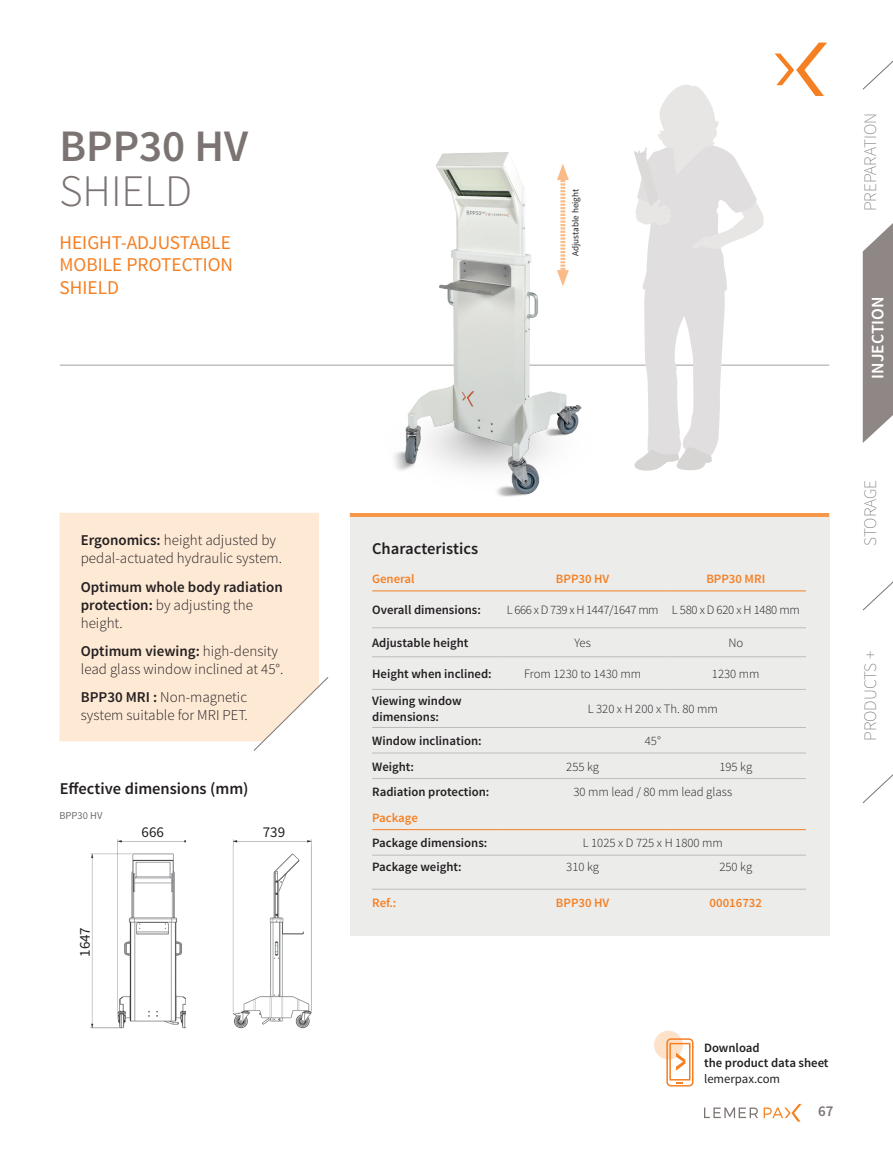
<style>
.page{position:relative;width:893px;height:1149px;background:#fff}
.page>*{position:absolute;margin:0;border:0;box-sizing:border-box;transform-origin:0 0}
.t1{font:600 45px "Source Sans Pro";color:#7b7472}
.t2{font:300 45px "Source Sans Pro";color:#7b7472}
.t3{font:19.5px/22.5px "Source Sans Pro";color:#f58023;text-align:justify}
.t4{font:200 17.55px "Source Sans Pro";color:#7b7472}
.t5{font:600 17.55px "Source Sans Pro";color:#fff}
.t6{font:600 16.5px "Source Sans Pro";color:#231f20}
.t7{font:300 15px/18px "Source Sans Pro";color:#231f20}
.t8{font:600 15px/18px "Source Sans Pro";color:#231f20}
.t9{font:15px "Source Sans Pro";color:#231f20}
.t10{font:600 15px "Source Sans Pro";color:#7b7472}
.t11{font:600 12.75px/15px "Source Sans Pro";color:#231f20}
.t12{font:300 12.75px "Source Sans Pro";color:#231f20}
.t13{font:600 12.75px "Source Sans Pro";color:#f58023}
.t14{font:300 12.75px "Source Sans Pro";letter-spacing:-.03em;color:#231f20}
.t15{font:12.75px "Source Sans Pro";color:#231f20}
.t16{font:10.5px "Source Sans Pro";color:#6c6d70}
.t17{font:9.15px "Source Sans Pro";color:#231f20}
.s1{font-weight:600}
.s2{font-weight:300}
</style>
<div class="page">
<svg style="left:862px;top:774px;width:31px;height:29px"></svg>
<svg style="left:862px;top:60px;width:31px;height:30px"></svg>
<svg style="left:862px;top:581px;width:31px;height:29px"></svg>
<svg style="left:863px;top:223px;width:30px;height:220px;background:#9c9695"></svg>
<svg style="left:775px;top:43px;width:52px;height:53px"></svg>
<svg style="left:704px;top:1103px;width:98px;height:19px"></svg>
<div style="left:752px;top:1119px;width:41px;height:7px;background:#fff"></div>
<hr style="left:60px;top:365px;width:769px;height:1px;background:#7b7472">
<svg style="left:634px;top:85px;width:130px;height:385px"></svg>
<img style="left:90px;top:839px;width:96px;height:190px">
<img style="left:232px;top:839px;width:80px;height:190px">
<img style="left:335px;top:152px;width:266px;height:345px">
<svg style="left:557px;top:164px;width:12px;height:122px"></svg>
<div style="left:654px;top:1030px;width:29px;height:29px;background:#fee1c9;border-radius:50%"></div>
<svg style="left:666px;top:1037px;width:27px;height:49px"></svg>
<div style="left:60px;top:513px;width:259px;height:228px;background:#fee9d5"></div>
<svg style="left:253px;top:676px;width:76px;height:75px"></svg>
<hr style="left:350px;top:513px;width:479px;height:4px;background:#f79749">
<div style="left:350px;top:517px;width:479px;height:418px;background:#ececeb"></div>
<hr style="left:372px;top:627px;width:128px;height:1px;background:#bcbdc0">
<hr style="left:500px;top:627px;width:166px;height:1px;background:#bcbdc0">
<hr style="left:666px;top:627px;width:140px;height:1px;background:#bcbdc0">
<hr style="left:372px;top:656px;width:128px;height:1px;background:#bcbdc0">
<hr style="left:500px;top:656px;width:166px;height:1px;background:#bcbdc0">
<hr style="left:666px;top:656px;width:140px;height:1px;background:#bcbdc0">
<hr style="left:372px;top:689px;width:128px;height:1px;background:#bcbdc0">
<hr style="left:500px;top:689px;width:166px;height:1px;background:#bcbdc0">
<hr style="left:666px;top:689px;width:140px;height:1px;background:#bcbdc0">
<hr style="left:372px;top:727px;width:128px;height:1px;background:#bcbdc0">
<hr style="left:500px;top:727px;width:166px;height:1px;background:#bcbdc0">
<hr style="left:666px;top:727px;width:140px;height:1px;background:#bcbdc0">
<hr style="left:372px;top:752px;width:128px;height:1px;background:#bcbdc0">
<hr style="left:500px;top:752px;width:166px;height:1px;background:#bcbdc0">
<hr style="left:666px;top:752px;width:140px;height:1px;background:#bcbdc0">
<hr style="left:372px;top:778px;width:128px;height:1px;background:#bcbdc0">
<hr style="left:500px;top:778px;width:166px;height:1px;background:#bcbdc0">
<hr style="left:666px;top:778px;width:140px;height:1px;background:#bcbdc0">
<hr style="left:372px;top:854px;width:128px;height:1px;background:#bcbdc0">
<hr style="left:500px;top:854px;width:166px;height:1px;background:#bcbdc0">
<hr style="left:666px;top:854px;width:140px;height:1px;background:#bcbdc0">
<hr style="left:372px;top:888px;width:128px;height:1px;background:#bcbdc0">
<hr style="left:500px;top:888px;width:166px;height:1px;background:#bcbdc0">
<hr style="left:666px;top:888px;width:140px;height:1px;background:#bcbdc0">
<hr style="left:372px;top:590px;width:128px;height:1px;background:#f58023">
<hr style="left:500px;top:590px;width:166px;height:1px;background:#f58023">
<hr style="left:666px;top:590px;width:140px;height:1px;background:#f58023">
<hr style="left:372px;top:829px;width:128px;height:1px;background:#f58023">
<hr style="left:500px;top:829px;width:166px;height:1px;background:#f58023">
<hr style="left:666px;top:829px;width:140px;height:1px;background:#f58023">
<h1 class="t1" style="left:60px;top:118px;width:190px">BPP30 HV</h1>
<h1 class="t2" style="left:60px;top:164px;width:134px">SHIELD</h1>
<h2 class="t3" style="left:60px;top:231px;width:175px">HEIGHT-ADJUSTABLE MOBILE PROTECTION SHIELD</h2>
<p class="t7" style="left:81px;top:531px;width:203px"><span class="s1">Ergonomics:</span> height adjusted by pedal-actuated hydraulic system.</p>
<p class="t8" style="left:81px;top:578px;width:204px">Optimum whole body radiation protection: <span class="s2">by adjusting the height.</span></p>
<p class="t7" style="left:81px;top:641px;width:204px"><span class="s1">Optimum viewing:</span> high-density lead glass window inclined at 45°.</p>
<p class="t7" style="left:81px;top:688px;width:169px"><span class="s1">BPP30 MRI :</span> Non-magnetic system suitable for MRI PET.</p>
<p class="t6" style="left:60px;top:778px;width:190px">Effective dimensions (mm)</p>
<p class="t16" style="left:60px;top:808px;width:44px">BPP30 HV</p>
<p class="t9" style="left:76px;top:956px;width:31px;rotate:-90deg">1647</p>
<p class="t9" style="left:142px;top:822px;width:24px">666</p>
<p class="t9" style="left:263px;top:822px;width:24px">739</p>
<p class="t17" style="left:570px;top:256px;width:68px;rotate:-90deg">Adjustable height</p>
<p class="t6" style="left:372px;top:538px;width:108px">Characteristics</p>
<p class="t13" style="left:372px;top:570px;width:44px">General</p>
<p class="t13" style="left:556px;top:570px;width:55px">BPP30 HV</p>
<p class="t13" style="left:706px;top:570px;width:60px">BPP30 MRI</p>
<p class="t11" style="left:372px;top:602px;width:110px">Overall dimensions:</p>
<p class="t14" style="left:507px;top:602px;width:295px">L 666 x D 739 x H 1447/1647 mm L 580 x D 620 x H 1480 mm</p>
<p class="t11" style="left:372px;top:635px;width:98px">Adjustable height</p>
<p class="t12" style="left:574px;top:635px;width:18px">Yes</p>
<p class="t12" style="left:728px;top:635px;width:16px">No</p>
<p class="t11" style="left:372px;top:666px;width:121px">Height when inclined:</p>
<p class="t12" style="left:524px;top:665px;width:119px">From 1230 to 1430 mm</p>
<p class="t12" style="left:712px;top:665px;width:49px">1230 mm</p>
<p class="t11" style="left:372px;top:692px;width:91px;line-height:16.5px">Viewing window dimensions:</p>
<p class="t12" style="left:588px;top:701px;width:132px">L 320 x H 200 x Th. 80 mm</p>
<p class="t11" style="left:372px;top:733px;width:111px">Window inclination:</p>
<p class="t12" style="left:645px;top:732px;width:18px">45°</p>
<p class="t11" style="left:372px;top:759px;width:43px">Weight:</p>
<p class="t12" style="left:566px;top:758px;width:34px">255 kg</p>
<p class="t12" style="left:719px;top:758px;width:34px">195 kg</p>
<p class="t11" style="left:372px;top:784px;width:119px">Radiation protection:</p>
<p class="t12" style="left:573px;top:783px;width:160px">30 mm lead / 80 mm lead glass</p>
<p class="t13" style="left:372px;top:809px;width:47px">Package</p>
<p class="t11" style="left:372px;top:835px;width:117px">Package dimensions:</p>
<p class="t12" style="left:583px;top:834px;width:142px">L 1025 x D 725 x H 1800 mm</p>
<p class="t11" style="left:372px;top:859px;width:91px">Package weight:</p>
<p class="t12" style="left:566px;top:858px;width:34px">310 kg</p>
<p class="t12" style="left:719px;top:858px;width:34px">250 kg</p>
<p class="t13" style="left:372px;top:894px;width:26px">Ref.:</p>
<p class="t13" style="left:556px;top:894px;width:55px">BPP30 HV</p>
<p class="t13" style="left:710px;top:894px;width:54px">00016732</p>
<h3 class="t4" style="left:860px;top:211px;width:100px;rotate:-90deg">PREPARATION</h3>
<h3 class="t5" style="left:867px;top:378px;width:83px;rotate:-90deg">INJECTION</h3>
<h3 class="t4" style="left:860px;top:545px;width:67px;rotate:-90deg">STORAGE</h3>
<h3 class="t4" style="left:860px;top:740px;width:91px;rotate:-90deg">PRODUCTS +</h3>
<p class="t11" style="left:704px;top:1039px;width:126px">Download<br>the product data sheet</p>
<p class="t15" style="left:704px;top:1070px;width:78px">lemerpax.com</p>
<p class="t10" style="left:818px;top:1101px;width:17px">67</p>
</div>
